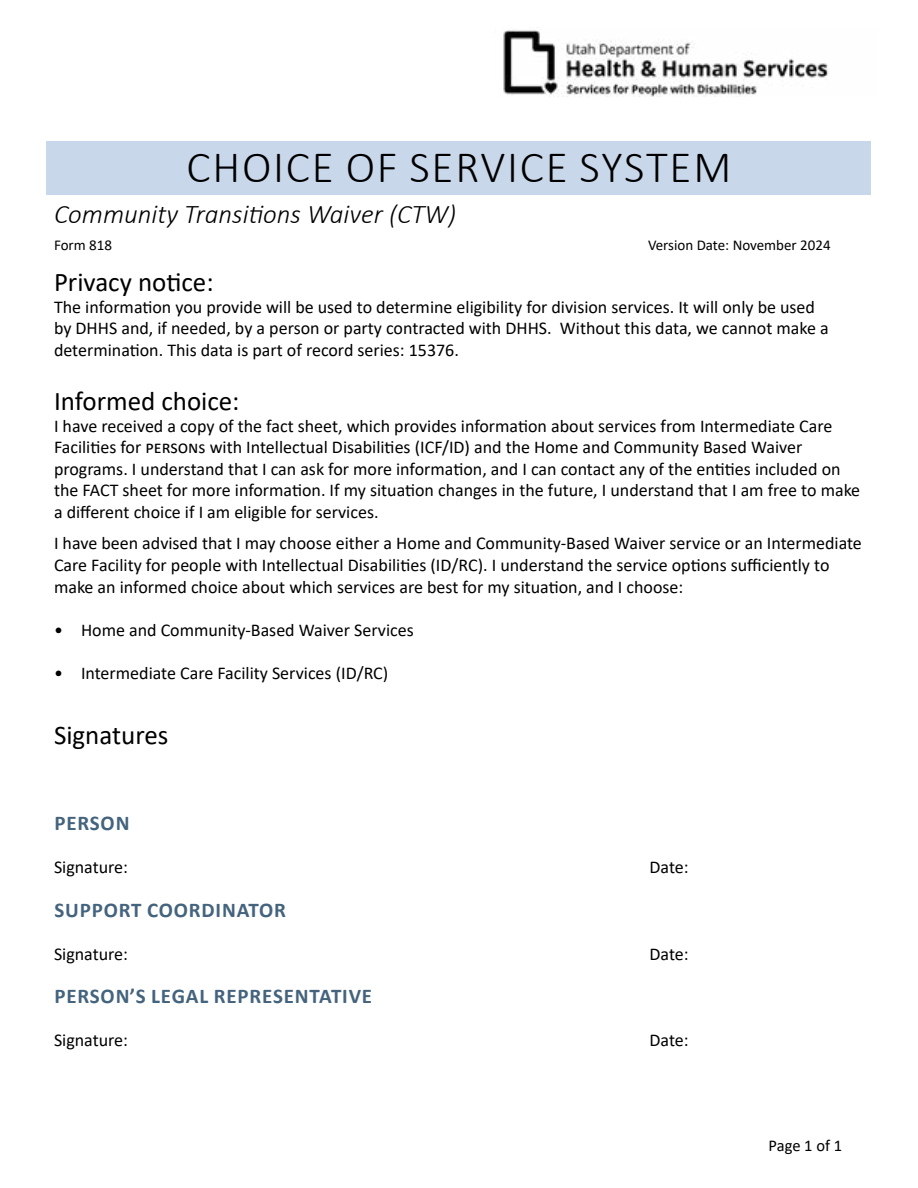
<style>
.page{position:relative;width:918px;height:1188px;background:#fff}
.page>*{position:absolute;margin:0;border:0;box-sizing:border-box;transform-origin:0 0}
.t1{font:300 45px "Calibri";letter-spacing:.04em;color:#000}
.t2{font:27px "Calibri";color:#000}
.t3{font:italic 300 27px "Calibri";color:#000}
.t4{font:700 21px "Calibri";letter-spacing:.04em;color:#44637d}
.t5{font:18px/21.6px "Calibri";color:#000}
.t6{font:16.5px "Calibri";color:#000}
.t7{font:15px "Calibri";color:#000}
</style>
<div class="page">
<div style="left:46px;top:141px;width:826px;height:54px;background:#c9d7ea"></div>
<img style="left:503px;top:30px;width:325px;height:66px">
<h1 class="t1" style="left:187px;top:139px;width:546px">CHOICE OF SERVICE SYSTEM</h1>
<h2 class="t3" style="left:54px;top:197px;width:404px">Community Transitions Waiver (CTW)</h2>
<p class="t7" style="left:54px;top:234px;width:60px">Form 818</p>
<p class="t7" style="left:648px;top:234px;width:184px">Version Date: November 2024</p>
<p class="t2" style="left:54px;top:263px;width:161px">Privacy notice:</p>
<p class="t5" style="left:54px;top:296px;width:776px">The information you provide will be used to determine eligibility for division services. It will only be used by DHHS and, if needed, by a person or party contracted with DHHS. Without this data, we cannot make a determination. This data is part of record series: 15376.</p>
<p class="t2" style="left:54px;top:382px;width:187px">Informed choice:</p>
<p class="t5" style="left:54px;top:414px;width:808px">I have received a copy of the fact sheet, which provides information about services from Intermediate Care Facilities for Persons with Intellectual Disabilities (ICF/ID) and the Home and Community Based Waiver programs. I understand that I can ask for more information, and I can contact any of the entities included on the FACT sheet for more information. If my situation changes in the future, I understand that I am free to make a different choice if I am eligible for services.</p>
<p class="t5" style="left:54px;top:532px;width:809px">I have been advised that I may choose either a Home and Community-Based Waiver service or an Intermediate<br>Care Facility for people with Intellectual Disabilities (ID/RC). I understand the service options sufficiently to make an informed choice about which services are best for my situation, and I choose:</p>
<p class="t5" style="left:54px;top:619px;width:361px">• Home and Community-Based Waiver Services</p>
<p class="t5" style="left:54px;top:662px;width:336px">• Intermediate Care Facility Services (ID/RC)</p>
<p class="t2" style="left:54px;top:716px;width:116px">Signatures</p>
<p class="t4" style="left:54px;top:808px;width:77px">PERSON</p>
<p class="t5" style="left:54px;top:856px;width:76px">Signature:</p>
<p class="t5" style="left:650px;top:856px;width:41px">Date:</p>
<p class="t4" style="left:54px;top:895px;width:233px">SUPPORT COORDINATOR</p>
<p class="t5" style="left:54px;top:943px;width:76px">Signature:</p>
<p class="t5" style="left:650px;top:943px;width:41px">Date:</p>
<p class="t4" style="left:54px;top:981px;width:319px">PERSON’S LEGAL REPRESENTATIVE</p>
<p class="t5" style="left:54px;top:1029px;width:76px">Signature:</p>
<p class="t5" style="left:650px;top:1029px;width:41px">Date:</p>
<p class="t6" style="left:769px;top:1134px;width:75px">Page 1 of 1</p>
</div>
